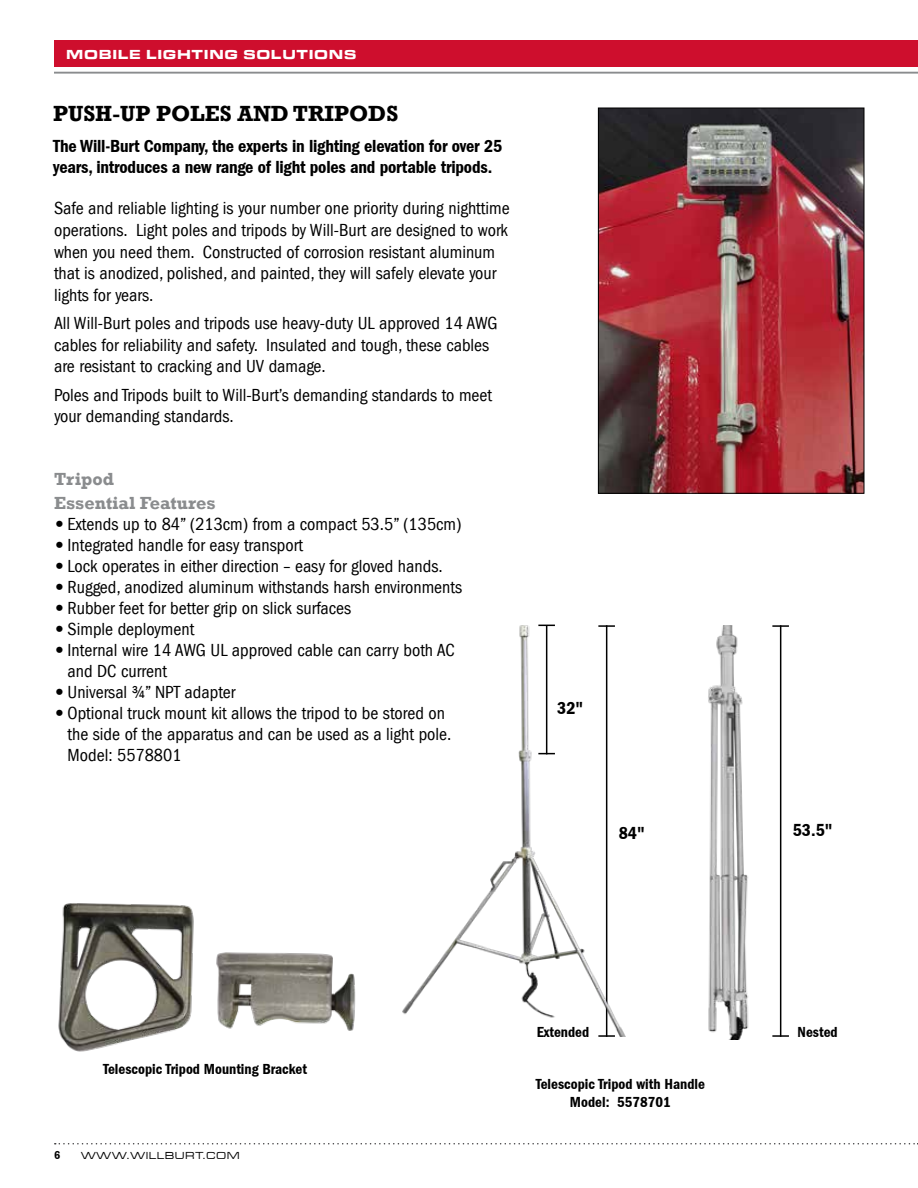
<style>
.page{position:relative;width:918px;height:1188px;background:#fff}
.page>*{position:absolute;margin:0;border:0;box-sizing:border-box;transform-origin:0 0}
.t1{font:700 22.5px "Rockwell";color:#000}
.t2{font:condensed 18px/21.6px "Franklin Gothic LT";color:#000}
.t3{font:600 condensed 18px/21px "ITC Franklin Gothic";letter-spacing:-.01em;color:#000}
.t4{font:700 18px/23.7px "Rockwell";color:#8a8c8e}
.t5{font:600 condensed 15px/18px "ITC Franklin Gothic";color:#000;text-align:center}
.t6{font:700 expanded 13.5px "Microgramma Com";letter-spacing:.1em;color:#fff}
.t7{font:600 condensed 12px "ITC Franklin Gothic";color:#000}
.t8{font:500 expanded 10.5px "Microgramma Com";letter-spacing:.1em;color:#000}
.s1{font-family:"ITC Franklin Gothic";font-weight:800;font-stretch:normal}
</style>
<div class="page">
<div style="left:54px;top:40px;width:864px;height:28px;background:#ce0e2d"></div>
<svg style="left:55px;top:1143px;width:863px;height:1px"></svg>
<hr style="left:54px;top:72px;width:864px;height:1px;background:#8a8c8e">
<img style="left:58px;top:903px;width:136px;height:149px">
<img style="left:216px;top:952px;width:140px;height:79px">
<hr style="left:780px;top:625px;width:1px;height:412px;background:#000">
<svg style="left:772px;top:1035px;width:17px;height:2px"></svg>
<svg style="left:772px;top:625px;width:17px;height:2px"></svg>
<img style="left:402px;top:625px;width:224px;height:412px">
<img style="left:708px;top:625px;width:41px;height:415px">
<img style="left:600px;top:110px;width:262px;height:382px">
<div style="left:598px;top:108px;width:266px;height:386px;border:1px solid #000"></div>
<p class="t6" style="left:67px;top:45px;width:291px">MOBILE LIGHTING SOLUTIONS</p>
<p class="t1" style="left:53px;top:100px;width:347px">PUSH-UP POLES AND TRIPODS</p>
<p class="t3" style="left:53px;top:136px;width:451px">The Will-Burt Company, the experts in lighting elevation for over 25 years, introduces a new range of light poles and portable tripods.</p>
<p class="t2" style="left:54px;top:198px;width:457px">Safe and reliable lighting is your number one priority during nighttime operations. Light poles and tripods by Will-Burt are designed to work when you need them. Constructed of corrosion resistant aluminum that is anodized, polished, and painted, they will safely elevate your lights for years.</p>
<p class="t2" style="left:54px;top:313px;width:445px">All Will-Burt poles and tripods use heavy-duty UL approved 14 AWG cables for reliability and safety. Insulated and tough, these cables are resistant to cracking and UV damage.</p>
<p class="t2" style="left:54px;top:384px;width:440px">Poles and Tripods built to Will-Burt’s demanding standards to meet your demanding standards.</p>
<p class="t4" style="left:54px;top:467px;width:163px">Tripod<br>Essential Features</p>
<p class="t2" style="left:54px;top:514px;width:409px"><span class="s1">•</span> Extends up to 84” (213cm) from a compact 53.5” (135cm)</p>
<p class="t2" style="left:54px;top:535px;width:251px"><span class="s1">•</span> Integrated handle for easy transport</p>
<p class="t2" style="left:54px;top:556px;width:390px"><span class="s1">•</span> Lock operates in either direction – easy for gloved hands.</p>
<p class="t2" style="left:54px;top:577px;width:410px"><span class="s1">•</span> Rugged, anodized aluminum withstands harsh environments</p>
<p class="t2" style="left:54px;top:598px;width:299px"><span class="s1">•</span> Rubber feet for better grip on slick surfaces</p>
<p class="t2" style="left:54px;top:619px;width:142px"><span class="s1">•</span> Simple deployment</p>
<p class="t2" style="left:68px;top:640px;width:388px;line-height:21px;text-indent:-14px"><span class="s1">•</span> Internal wire 14 AWG UL approved cable can carry both AC and DC current</p>
<p class="t2" style="left:54px;top:682px;width:183px"><span class="s1">•</span> Universal ¾” NPT adapter</p>
<p class="t2" style="left:68px;top:703px;width:385px;line-height:21px;text-indent:-14px"><span class="s1">•</span> Optional truck mount kit allows the tripod to be stored on the side of the apparatus and can be used as a light pole.<br>Model: 5578801</p>
<p class="t3" style="left:557px;top:698px;width:28px">32"</p>
<p class="t3" style="left:619px;top:822px;width:28px">84"</p>
<p class="t3" style="left:793px;top:819px;width:41px">53.5"</p>
<p class="t5" style="left:103px;top:1060px;width:205px">Telescopic Tripod Mounting Bracket</p>
<p class="t7" style="left:54px;top:1149px;width:8px">6</p>
<p class="t8" style="left:81px;top:1149px;width:160px">WWW.WILLBURT.COM</p>
<p class="t5" style="left:537px;top:1023px;width:54px">Extended</p>
<p class="t5" style="left:798px;top:1023px;width:42px">Nested</p>
<p class="t5" style="left:536px;top:1075px;width:171px">Telescopic Tripod with Handle<br>Model: 5578701</p>
</div>
